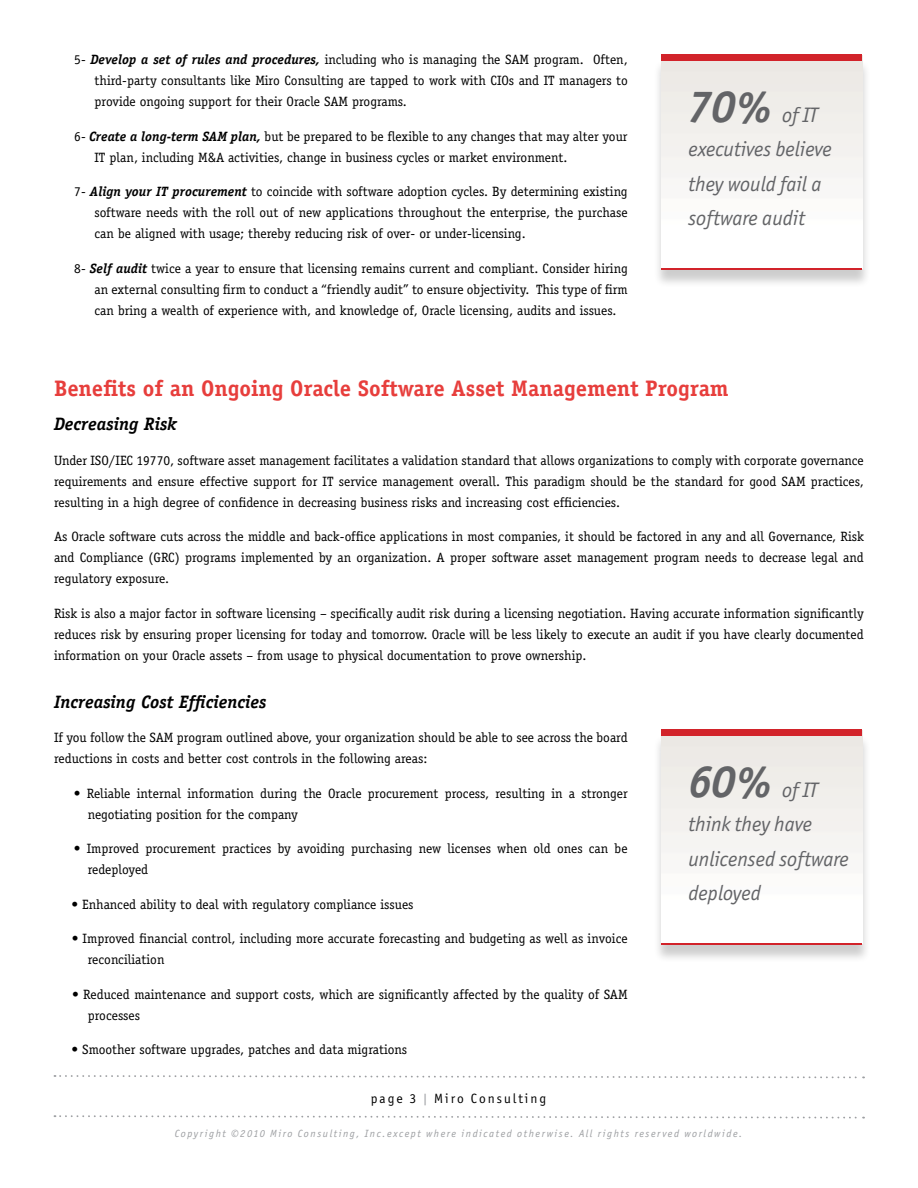
<style>
.page{position:relative;width:918px;height:1188px;background:#fff}
.page>*{position:absolute;margin:0;border:0;box-sizing:border-box;transform-origin:0 0}
.t1{font:700 22.5px "Officina Serif";color:#e73e3c}
.t2{font:italic 21px/34.5px "Officina San ITC";color:#636467}
.t3{font:italic 700 18px "Officina Serif";color:#000}
.t4{font:13.5px/21px "Officina Serif";color:#000;text-align:justify}
.t5{font:13.5px "Officina San ITC";letter-spacing:.15em;color:#000}
.t6{font:italic 10.5px "Officina San ITC";letter-spacing:.15em;color:#9d9fa2}
.s1{font-weight:700;font-style:italic}
.s2{font-weight:700;font-size:45px}
.s3{color:#9d9fa2}
</style>
<div class="page">
<svg style="left:54px;top:1075px;width:810px;height:4px"></svg>
<svg style="left:54px;top:1115px;width:810px;height:4px"></svg>
<div style="left:653px;top:59px;width:218px;height:230px;background:#000;opacity:.2"></div>
<div style="left:662px;top:56px;width:200px;height:212px;background:linear-gradient(to bottom,#eae7e2,#fff)"></div>
<div style="left:662px;top:55px;width:200px;height:6px;background:#d2232a"></div>
<hr style="left:662px;top:268px;width:200px;height:2px;background:#d2232a">
<div style="left:653px;top:734px;width:218px;height:230px;background:#000;opacity:.2"></div>
<div style="left:662px;top:730px;width:200px;height:214px;background:linear-gradient(to bottom,#eae7e2,#fff)"></div>
<div style="left:662px;top:730px;width:200px;height:6px;background:#d2232a"></div>
<hr style="left:662px;top:943px;width:200px;height:2px;background:#d2232a">
<p class="t4" style="left:94px;top:49px;width:535px;text-indent:-20px">5- <span class="s1">Develop a set of rules and procedures,</span> including who is managing the SAM program. Often, third-party consultants like Miro Consulting are tapped to work with CIOs and IT managers to provide ongoing support for their Oracle SAM programs.</p>
<p class="t4" style="left:94px;top:126px;width:535px;text-indent:-20px">6- <span class="s1">Create a long-term SAM plan,</span> but be prepared to be flexible to any changes that may alter your<br>IT plan, including M&amp;A activities, change in business cycles or market environment.</p>
<p class="t4" style="left:94px;top:181px;width:535px;text-indent:-20px">7- <span class="s1">Align your IT procurement</span> to coincide with software adoption cycles. By determining existing software needs with the roll out of new applications throughout the enterprise, the purchase can be aligned with usage; thereby reducing risk of over- or under-licensing.</p>
<p class="t4" style="left:94px;top:258px;width:535px;text-indent:-20px">8- <span class="s1">Self audit</span> twice a year to ensure that licensing remains current and compliant. Consider hiring an external consulting firm to conduct a “friendly audit” to ensure objectivity. This type of firm can bring a wealth of experience with, and knowledge of, Oracle licensing, audits and issues.</p>
<h2 class="t2" style="left:688px;top:97px;width:145px"><span class="s2">70%</span> of IT executives believe they would fail a software audit</h2>
<h1 class="t1" style="left:54px;top:374px;width:676px">Benefits of an Ongoing Oracle Software Asset Management Program</h1>
<h3 class="t3" style="left:54px;top:413px;width:124px">Decreasing Risk</h3>
<p class="t4" style="left:54px;top:450px;width:811px">Under ISO/IEC 19770, software asset management facilitates a validation standard that allows organizations to comply with corporate governance requirements and ensure effective support for IT service management overall. This paradigm should be the standard for good SAM practices, resulting in a high degree of confidence in decreasing business risks and increasing cost efficiencies.</p>
<p class="t4" style="left:54px;top:526px;width:812px">As Oracle software cuts across the middle and back-office applications in most companies, it should be factored in any and all Governance, Risk and Compliance (GRC) programs implemented by an organization. A proper software asset management program needs to decrease legal and regulatory exposure.</p>
<p class="t4" style="left:54px;top:603px;width:811px">Risk is also a major factor in software licensing – specifically audit risk during a licensing negotiation. Having accurate information significantly reduces risk by ensuring proper licensing for today and tomorrow. Oracle will be less likely to execute an audit if you have clearly documented information on your Oracle assets – from usage to physical documentation to prove ownership.</p>
<h3 class="t3" style="left:54px;top:691px;width:214px">Increasing Cost Efficiencies</h3>
<p class="t4" style="left:54px;top:727px;width:575px">If you follow the SAM program outlined above, your organization should be able to see across the board reductions in costs and better cost controls in the following areas:</p>
<p class="t4" style="left:88px;top:783px;width:542px;text-indent:-14px">• Reliable internal information during the Oracle procurement process, resulting in a stronger negotiating position for the company</p>
<p class="t4" style="left:88px;top:838px;width:541px;text-indent:-14px">• Improved procurement practices by avoiding purchasing new licenses when old ones can be redeployed</p>
<p class="t4" style="left:71px;top:894px;width:344px">• Enhanced ability to deal with regulatory compliance issues</p>
<p class="t4" style="left:88px;top:928px;width:541px;text-indent:-16px">• Improved financial control, including more accurate forecasting and budgeting as well as invoice reconciliation</p>
<p class="t4" style="left:88px;top:984px;width:541px;text-indent:-16px">• Reduced maintenance and support costs, which are significantly affected by the quality of SAM processes</p>
<p class="t4" style="left:71px;top:1039px;width:337px">• Smoother software upgrades, patches and data migrations</p>
<h2 class="t2" style="left:688px;top:772px;width:162px"><span class="s2">60%</span> of IT think they have unlicensed software deployed</h2>
<p class="t5" style="left:371px;top:1090px;width:177px">page 3 <span class="s3">|</span> Miro Consulting</p>
<p class="t6" style="left:175px;top:1127px;width:569px">Copyright ©2010 Miro Consulting, Inc.except where indicated otherwise. All rights reserved worldwide.</p>
</div>
